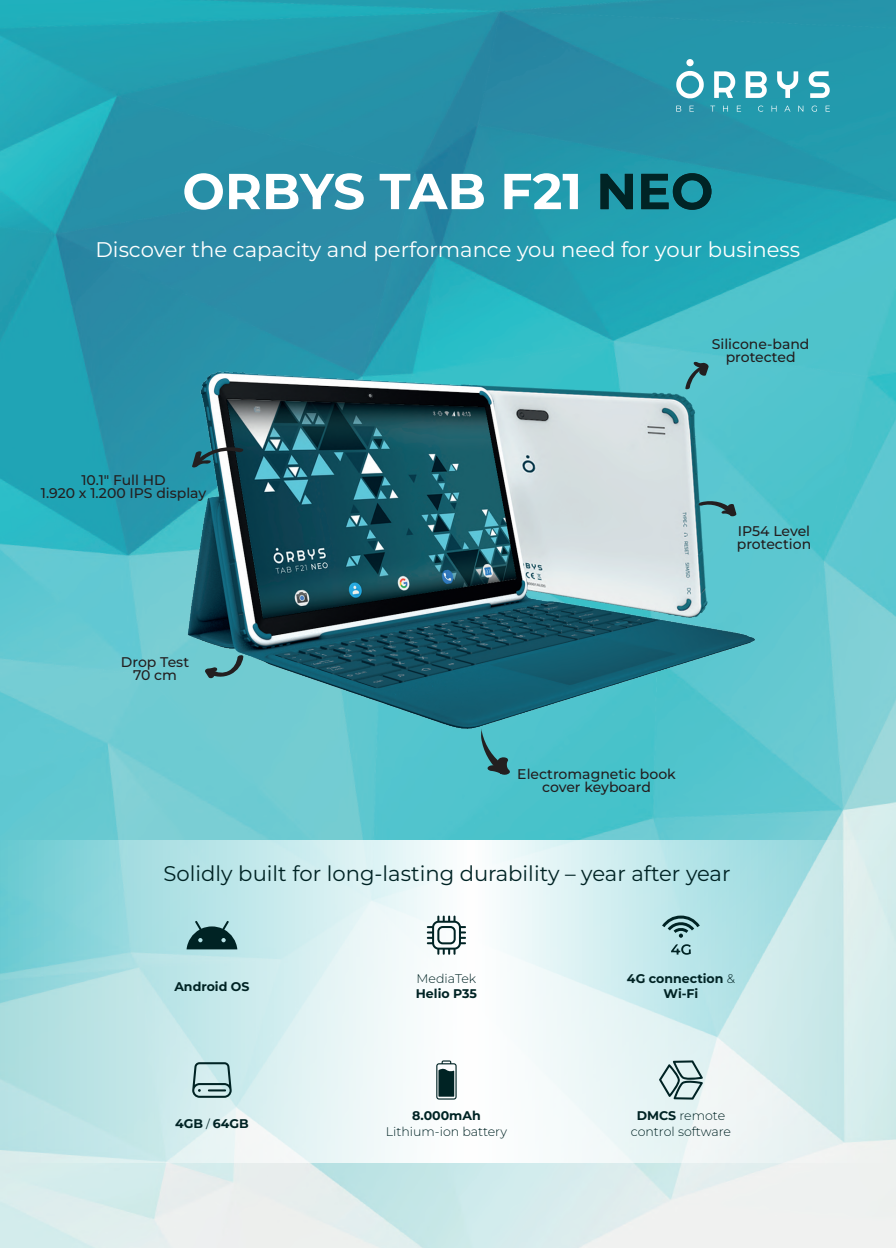
<style>
.page{position:relative;width:896px;height:1248px;background:#fff}
.page>*{position:absolute;margin:0;border:0;box-sizing:border-box;transform-origin:0 0}
.t1{font:100 21.2px "Montserrat";color:#fff}
.t2{font:100 21.2px "Montserrat";color:#002324}
.t3{font:100 14px/13.2px "Montserrat";color:#231f20;text-align:center}
.t4{font:700 12.6px/15px "Montserrat";color:#002324;text-align:center}
.t5{font:300 12.6px/15px "Montserrat";color:#002324;text-align:center}
.s1{font-weight:300}
.s2{font-weight:100;font-size:11.2px}
.s3{font-weight:700}
</style>
<div class="page">
<img style="left:0;top:0;width:895px;height:1247px">
<svg style="left:0;top:840px;width:896px;height:322px"></svg>
<svg style="left:184px;top:173px;width:39px;height:37px"></svg>
<svg style="left:229px;top:174px;width:31px;height:35px"></svg>
<svg style="left:266px;top:173px;width:98px;height:37px"></svg>
<svg style="left:380px;top:174px;width:104px;height:35px"></svg>
<svg style="left:504px;top:173px;width:74px;height:36px"></svg>
<svg style="left:600px;top:174px;width:33px;height:35px"></svg>
<svg style="left:641px;top:173px;width:70px;height:37px;background:#105b63"></svg>
<svg style="left:186px;top:920px;width:51px;height:29px"></svg>
<svg style="left:671px;top:944px;width:20px;height:10px"></svg>
<svg style="left:662px;top:915px;width:38px;height:22px"></svg>
<svg style="left:427px;top:915px;width:39px;height:39px"></svg>
<svg style="left:192px;top:1062px;width:40px;height:35px"></svg>
<svg style="left:659px;top:1060px;width:44px;height:39px;background:#a8bdbe"></svg>
<svg style="left:436px;top:1060px;width:21px;height:39px"></svg>
<svg style="left:676px;top:106px;width:5px;height:6px"></svg>
<svg style="left:689px;top:106px;width:5px;height:6px"></svg>
<svg style="left:710px;top:106px;width:5px;height:6px"></svg>
<svg style="left:723px;top:106px;width:5px;height:6px"></svg>
<svg style="left:737px;top:106px;width:4px;height:6px"></svg>
<svg style="left:758px;top:106px;width:5px;height:6px"></svg>
<svg style="left:771px;top:106px;width:5px;height:6px"></svg>
<svg style="left:784px;top:106px;width:6px;height:6px"></svg>
<svg style="left:798px;top:106px;width:5px;height:6px"></svg>
<svg style="left:811px;top:106px;width:6px;height:6px"></svg>
<svg style="left:825px;top:106px;width:5px;height:6px"></svg>
<svg style="left:714px;top:71px;width:21px;height:27px"></svg>
<svg style="left:745px;top:71px;width:22px;height:27px"></svg>
<svg style="left:777px;top:71px;width:21px;height:27px"></svg>
<svg style="left:808px;top:71px;width:22px;height:27px"></svg>
<svg style="left:676px;top:71px;width:28px;height:28px"></svg>
<div style="left:686px;top:59px;width:7px;height:7px;background:#fff;border-radius:50%"></div>
<img style="left:181px;top:258px;width:581px;height:582px">
<svg style="left:481px;top:728px;width:29px;height:46px"></svg>
<svg style="left:685px;top:362px;width:24px;height:28px"></svg>
<svg style="left:205px;top:654px;width:39px;height:24px"></svg>
<svg style="left:192px;top:444px;width:52px;height:23px"></svg>
<svg style="left:698px;top:499px;width:38px;height:17px"></svg>
<h1 class="t1" style="left:95px;top:235px;width:706px">Discover the capacity and performance you need for your business</h1>
<p class="t3" style="left:41px;top:472px;width:167px">10.1" Full HD<br>1.920 x 1.200 IPS display</p>
<p class="t3" style="left:121px;top:655px;width:70px">Drop Test<br>70 cm</p>
<p class="t3" style="left:712px;top:337px;width:99px">Silicone-band protected</p>
<p class="t3" style="left:737px;top:524px;width:76px;text-align:left">IP54 Level protection</p>
<p class="t3" style="left:517px;top:767px;width:160px">Electromagnetic book cover keyboard</p>
<h1 class="t2" style="left:164px;top:859px;width:568px">Solidly built for long-lasting durability – year after year</h1>
<p class="t4" style="left:174px;top:978px;width:77px">Android OS</p>
<p class="t4" style="left:627px;top:970px;width:109px">4G connection <span class="s1">&amp;<br></span>Wi-Fi</p>
<p class="t5" style="left:416px;top:970px;width:61px">MediaTek</p>
<p class="t4" style="left:416px;top:985px;width:63px">Helio P35</p>
<p class="t4" style="left:175px;top:1115px;width:75px">4GB <span class="s2">/</span> 64GB</p>
<p class="t4" style="left:412px;top:1107px;width:70px">8.000mAh</p>
<p class="t5" style="left:386px;top:1123px;width:123px">Lithium-ion battery</p>
<p class="t5" style="left:631px;top:1107px;width:102px"><span class="s3">DMCS</span> remote control software</p>
</div>
